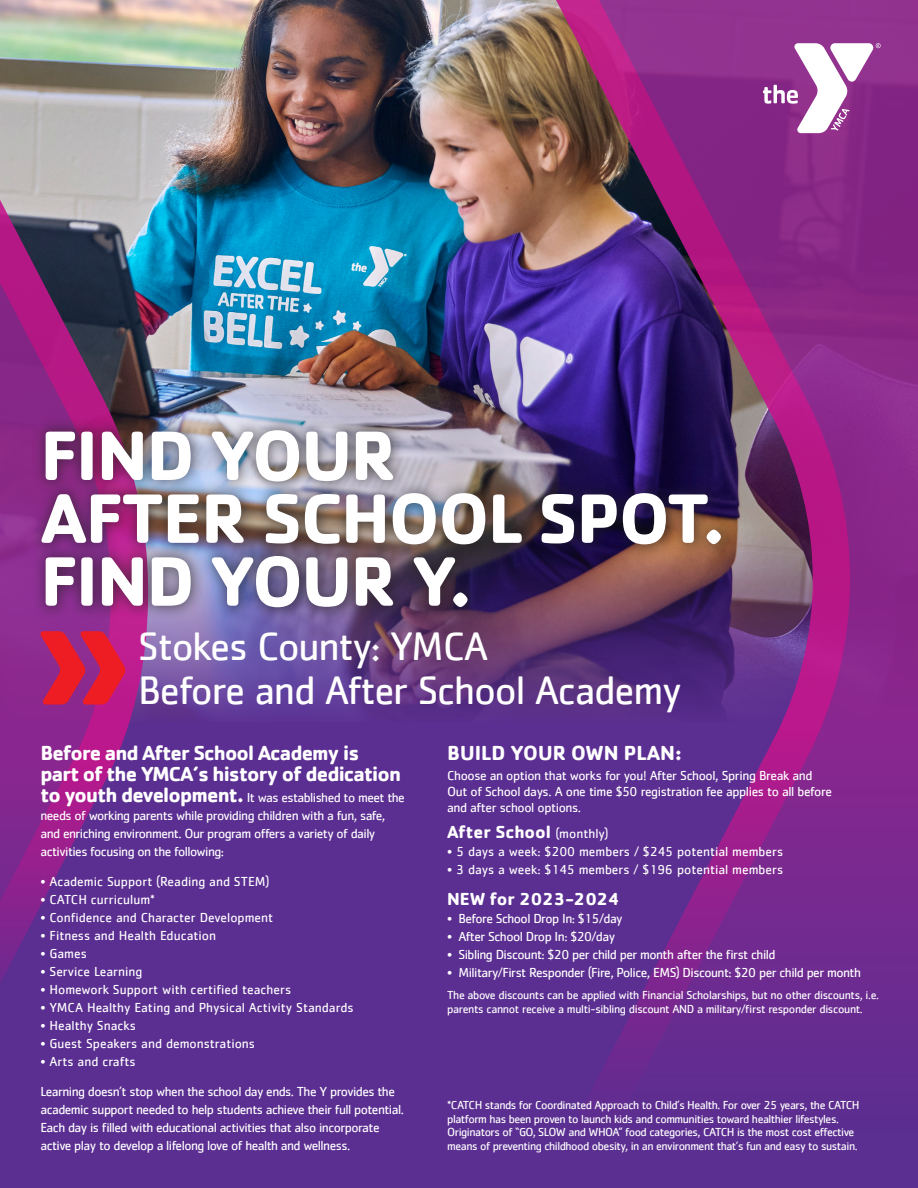
<style>
.page{position:relative;width:918px;height:1188px;background:#fff}
.page>*{position:absolute;margin:0;border:0;box-sizing:border-box;transform-origin:0 0}
._01a__EXT_Benefit{font:700 72.45px/62.8px "Cachet";letter-spacing:-.02em;color:#fff}
.t1{font:41.1px/44.1px "Cachet";letter-spacing:-.03em;color:#fff}
.t2{font:700 21px/21px "Cachet";letter-spacing:-.04em;color:#fff}
.t3{font:700 21px "Cachet";color:#fff}
.t4{font:700 18px "Cachet";color:#fff}
.t5{font:13.5px/18px "Cachet";letter-spacing:-.04em;color:#fff}
.t6{font:13.5px "Cachet";color:#fff}
.t7{font:12px/13.5px "Cachet";letter-spacing:-.04em;color:#fff}
.s1{font-weight:700;font-size:21px}
.s2{font-weight:400;font-size:13.5px}
</style>
<div class="page">
<div style="left:0;top:374px;width:918px;height:814px;background:#5b2e91"></div>
<img style="left:148px;top:0;width:258px;height:714px">
<img style="left:406px;top:0;width:512px;height:1086px">
<svg style="left:763px;top:43px;width:118px;height:90px"></svg>
<img style="left:111px;top:0;width:37px;height:769px">
<svg style="left:0;top:0;width:111px;height:983px"></svg>
<div style="left:29px;top:416px;width:707px;height:206px;background:#231f20;opacity:.6"></div>
<svg style="left:40px;top:631px;width:85px;height:74px"></svg>
<p class="_01a__EXT_Benefit" style="left:40px;top:422px;width:686px">FIND YOUR<br>AFTER SCHOOL SPOT.<br>FIND YOUR Y.</p>
<p class="t1" style="left:138px;top:623px;width:545px">Stokes County: YMCA<br>Before and After School Academy</p>
<p class="t2" style="left:40px;top:741px;width:362px">Before and After School Academy is part of the YMCA’s history of dedication</p>
<p class="t5" style="left:40px;top:788px;width:366px"><span class="s1">to youth development.</span> It was established to meet the needs of working parents while providing children with a fun, safe, and enriching environment. Our program offers a variety of daily activities focusing on the following:</p>
<p class="t6" style="left:40px;top:873px;width:231px">• Academic Support (Reading and STEM)</p>
<p class="t6" style="left:40px;top:891px;width:116px">• CATCH curriculum*</p>
<p class="t6" style="left:40px;top:909px;width:234px">• Confidence and Character Development</p>
<p class="t6" style="left:40px;top:927px;width:177px">• Fitness and Health Education</p>
<p class="t5" style="left:40px;top:944px;width:48px">• Games</p>
<p class="t6" style="left:40px;top:963px;width:103px">• Service Learning</p>
<p class="t6" style="left:40px;top:981px;width:252px">• Homework Support with certified teachers</p>
<p class="t6" style="left:40px;top:999px;width:315px">• YMCA Healthy Eating and Physical Activity Standards</p>
<p class="t6" style="left:40px;top:1017px;width:97px">• Healthy Snacks</p>
<p class="t6" style="left:40px;top:1035px;width:216px">• Guest Speakers and demonstrations</p>
<p class="t6" style="left:40px;top:1053px;width:97px">• Arts and crafts</p>
<p class="t5" style="left:40px;top:1082px;width:365px">Learning doesn’t stop when the school day ends. The Y provides the academic support needed to help students achieve their full potential.<br>Each day is filled with educational activities that also incorporate active play to develop a lifelong love of health and wellness.</p>
<p class="t3" style="left:447px;top:740px;width:236px">BUILD YOUR OWN PLAN:</p>
<p class="t5" style="left:447px;top:767px;width:386px;line-height:16.2px">Choose an option that works for you! After School, Spring Break and<br>Out of School days. A one time $50 registration fee applies to all before and after school options.</p>
<p class="t4" style="left:447px;top:821px;width:163px">After School <span class="s2">(monthly)</span></p>
<p class="t6" style="left:447px;top:844px;width:338px">• 5 days a week: $200 members / $245 potential members</p>
<p class="t6" style="left:447px;top:862px;width:338px">• 3 days a week: $145 members / $196 potential members</p>
<p class="t4" style="left:447px;top:887px;width:174px">NEW for 2023-2024</p>
<p class="t5" style="left:447px;top:909px;width:177px">• Before School Drop In: $15/day</p>
<p class="t5" style="left:447px;top:927px;width:169px">• After School Drop In: $20/day</p>
<p class="t5" style="left:447px;top:945px;width:330px">• Sibling Discount: $20 per child per month after the first child</p>
<p class="t5" style="left:447px;top:963px;width:415px">• Military/First Responder (Fire, Police, EMS) Discount: $20 per child per month</p>
<p class="t7" style="left:447px;top:988px;width:433px">The above discounts can be applied with Financial Scholarships, but no other discounts, i.e. parents cannot receive a multi-sibling discount AND a military/first responder discount.</p>
<p class="t7" style="left:447px;top:1098px;width:414px">*CATCH stands for Coordinated Approach to Child’s Health. For over 25 years, the CATCH platform has been proven to launch kids and communities toward healthier lifestyles.<br>Originators of “GO, SLOW and WHOA” food categories, CATCH is the most cost effective means of preventing childhood obesity, in an environment that’s fun and easy to sustain.</p>
</div>
